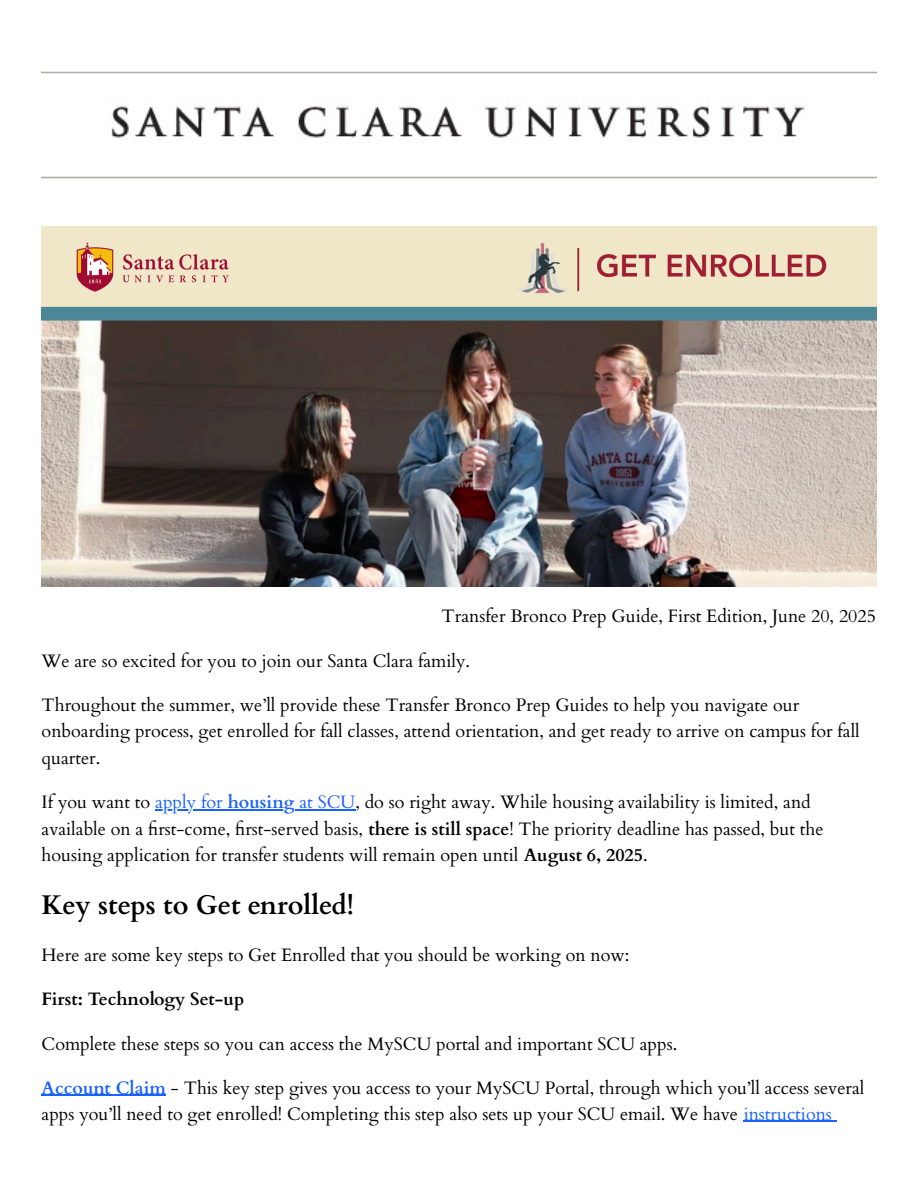
<style>
.page{position:relative;width:918px;height:1186px;background:#fff}
.page>*{position:absolute;margin:0;border:0;box-sizing:border-box;transform-origin:0 0}
.t1{font:700 27px "Cardo";color:#000}
.t2{font:18px/26.4px "Cardo";color:#000}
.t3{font:700 18px "Cardo";color:#000}
.s1{color:#1a62ff}
.s2{font-weight:700;color:#1a62ff}
.s3{font-weight:700}
</style>
<div class="page">
<img style="left:42px;top:71px;width:834px;height:108px">
<img style="left:42px;top:226px;width:834px;height:360px">
<hr style="left:155px;top:809px;width:73px;height:1px;background:#1a62ff">
<hr style="left:228px;top:809px;width:67px;height:1px;background:#1a62ff">
<hr style="left:295px;top:809px;width:60px;height:1px;background:#1a62ff">
<hr style="left:42px;top:1095px;width:124px;height:1px;background:#1a62ff">
<hr style="left:744px;top:1120px;width:88px;height:2px;background:#1a62ff">
<p class="t2" style="left:442px;top:603px;width:436px">Transfer Bronco Prep Guide, First Edition, June 20, 2025</p>
<p class="t2" style="left:42px;top:648px;width:430px">We are so excited for you to join our Santa Clara family.</p>
<p class="t2" style="left:42px;top:692px;width:820px">Throughout the summer, we’ll provide these Transfer Bronco Prep Guides to help you navigate our onboarding process, get enrolled for fall classes, attend orientation, and get ready to arrive on campus for fall quarter.</p>
<p class="t2" style="left:42px;top:789px;width:784px">If you want to <span class="s1">apply for</span> <span class="s2">housing</span> <span class="s1">at SCU</span>, do so right away. While housing availability is limited, and available on a first-come, first-served basis, <span class="s3">there is still space</span>! The priority deadline has passed, but the housing application for transfer students will remain open until <span class="s3">August 6, 2025</span>.</p>
<h1 class="t1" style="left:42px;top:887px;width:314px">Key steps to Get enrolled!</h1>
<p class="t2" style="left:42px;top:942px;width:589px">Here are some key steps to Get Enrolled that you should be working on now:</p>
<h2 class="t3" style="left:42px;top:987px;width:204px">First: Technology Set-up</h2>
<p class="t2" style="left:42px;top:1031px;width:637px">Complete these steps so you can access the MySCU portal and important SCU apps.</p>
<p class="t2" style="left:42px;top:1075px;width:824px;line-height:25.8px"><span class="s2">Account Claim</span> - This key step gives you access to your MySCU Portal, through which you’ll access several apps you’ll need to get enrolled! Completing this step also sets up your SCU email. We have <span class="s1">instructions</span></p>
</div>
